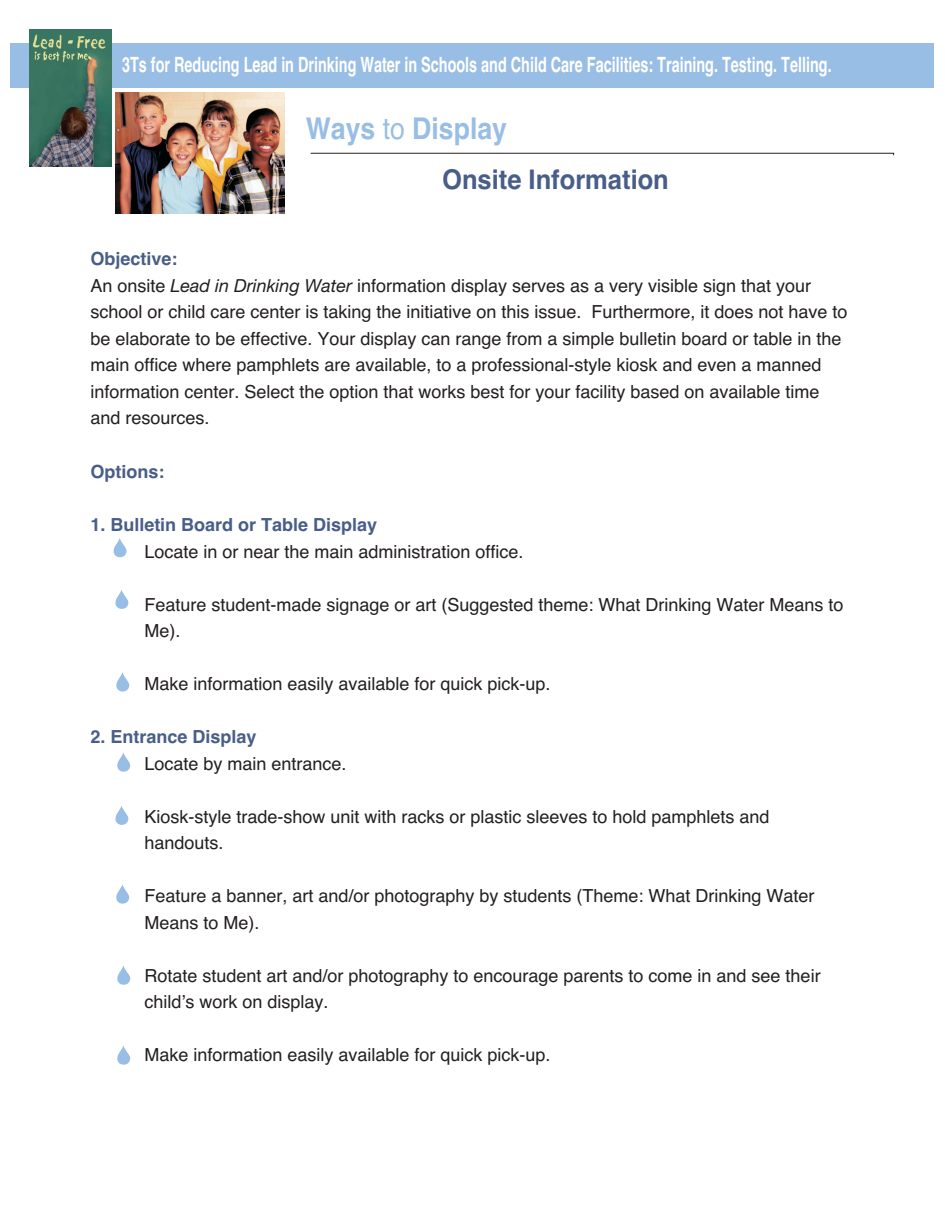
<style>
.page{position:relative;width:945px;height:1215px;background:#fff}
.page>*{position:absolute;margin:0;border:0;box-sizing:border-box;transform-origin:0 0}
.t1{font:700 30px "Helvetica";color:#99bee5;scale:.89 1}
.t2{font:700 27px "Helvetica";color:#485e88;scale:.94 1}
.t3{font:700 21px "Helvetica";color:#fff;scale:.69 1}
.t4{font:18px/26.5px "Helvetica";color:#231f20}
.t5{font:700 18px "Helvetica";color:#485e88}
.s1{font-weight:400}
.s2{font-family:"Helvetica Neue";font-style:italic}
</style>
<div class="page">
<div style="left:10px;top:43px;width:924px;height:45px;background:#99bee5"></div>
<img style="left:116px;top:93px;width:169px;height:121px">
<img style="left:29px;top:29px;width:82px;height:137px">
<svg style="left:310px;top:153px;width:584px;height:3px"></svg>
<svg style="left:113px;top:538px;width:14px;height:20px"></svg>
<svg style="left:115px;top:590px;width:14px;height:19px"></svg>
<svg style="left:116px;top:672px;width:14px;height:20px"></svg>
<svg style="left:117px;top:752px;width:14px;height:20px"></svg>
<svg style="left:115px;top:806px;width:14px;height:19px"></svg>
<svg style="left:116px;top:884px;width:14px;height:20px"></svg>
<svg style="left:117px;top:966px;width:14px;height:19px"></svg>
<svg style="left:117px;top:1045px;width:14px;height:20px"></svg>
<p class="t3" style="left:122px;top:52px;width:1030px">3Ts for Reducing Lead in Drinking Water in Schools and Child Care Facilities: Training. Testing. Telling.</p>
<p class="t5" style="left:90px;top:249px;width:89px">Objective:</p>
<h1 class="t1" style="left:306px;top:111px;width:228px">Ways <span class="s1">to</span> Display</h1>
<h2 class="t2" style="left:442px;top:164px;width:243px">Onsite Information</h2>
<p class="t4" style="left:90px;top:272px;width:759px">An onsite <span class="s2">Lead in Drinking Water</span> information display serves as a very visible sign that your school or child care center is taking the initiative on this issue. Furthermore, it does not have to be elaborate to be effective. Your display can range from a simple bulletin board or table in the main office where pamphlets are available, to a professional-style kiosk and even a manned information center. Select the option that works best for your facility based on available time and resources.</p>
<p class="t5" style="left:90px;top:461px;width:75px">Options:</p>
<p class="t5" style="left:90px;top:514px;width:288px">1. Bulletin Board or Table Display</p>
<p class="t4" style="left:144px;top:538px;width:381px">Locate in or near the main administration office.</p>
<p class="t4" style="left:144px;top:591px;width:701px">Feature student-made signage or art (Suggested theme: What Drinking Water Means to<br>Me).</p>
<p class="t4" style="left:144px;top:670px;width:408px">Make information easily available for quick pick-up.</p>
<p class="t5" style="left:90px;top:727px;width:168px">2. Entrance Display</p>
<p class="t4" style="left:144px;top:750px;width:204px">Locate by main entrance.</p>
<p class="t4" style="left:144px;top:803px;width:627px">Kiosk-style trade-show unit with racks or plastic sleeves to hold pamphlets and handouts.</p>
<p class="t4" style="left:144px;top:883px;width:672px">Feature a banner, art and/or photography by students (Theme: What Drinking Water<br>Means to Me).</p>
<p class="t4" style="left:144px;top:962px;width:678px">Rotate student art and/or photography to encourage parents to come in and see their child’s work on display.</p>
<p class="t4" style="left:144px;top:1042px;width:408px">Make information easily available for quick pick-up.</p>
</div>
